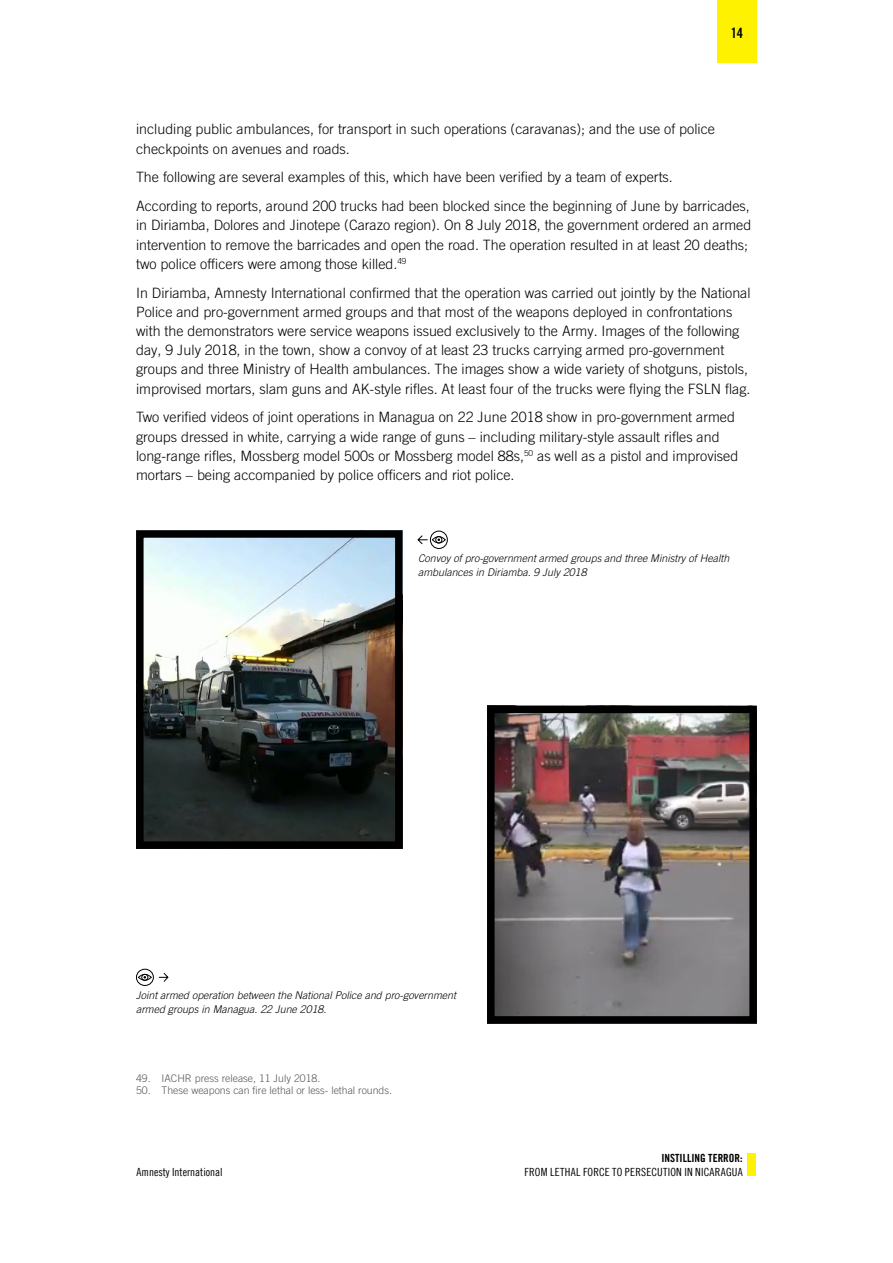
<style>
.page{position:relative;width:893px;height:1263px;background:#fff}
.page>*{position:absolute;margin:0;border:0;box-sizing:border-box;transform-origin:0 0}
.t1{font:300 14.25px/19.2px "Amnesty Trade Gothic";color:#000}
.t2{font:14.25px "Amnesty Trade Gothic Bd Cn 20";color:#000}
.t3{font:11.25px "Amnesty Trade Gothic Cn 18";letter-spacing:.015em;color:#000}
.t4{font:11.25px "Amnesty Trade Gothic Bd Cn 20";color:#000}
.t5{font:italic 300 10.65px/14.4px "Amnesty Trade Gothic";color:#000}
.t6{font:300 10.5px "Amnesty Trade Gothic";color:#58585b}
</style>
<div class="page">
<div style="left:717px;top:0;width:40px;height:63px;background:#fff200"></div>
<div style="left:748px;top:1153px;width:8px;height:22px;background:#fff200"></div>
<img style="left:145px;top:539px;width:249px;height:301px">
<div style="left:136px;top:530px;width:267px;height:319px;border:8px solid #000"></div>
<svg style="left:417px;top:535px;width:11px;height:10px"></svg>
<div style="left:435px;top:536px;width:7px;height:7px;border:1px solid #000;border-radius:50%"></div>
<div style="left:432px;top:536px;width:14px;height:7px;border:1px solid #000;border-radius:50%"></div>
<div style="left:430px;top:531px;width:18px;height:18px;border:1px solid #000;border-radius:50%"></div>
<img style="left:496px;top:715px;width:252px;height:300px">
<div style="left:487px;top:706px;width:270px;height:318px;border:8px solid #000"></div>
<svg style="left:158px;top:973px;width:11px;height:9px"></svg>
<div style="left:141px;top:974px;width:7px;height:6px;border:1px solid #000;border-radius:50%"></div>
<div style="left:138px;top:974px;width:14px;height:7px;border:1px solid #000;border-radius:50%"></div>
<div style="left:136px;top:969px;width:18px;height:17px;border:1px solid #000;border-radius:50%"></div>
<p class="t2" style="left:731px;top:25px;width:14px">14</p>
<p class="t1" style="left:136px;top:120px;width:580px">including public ambulances, for transport in such operations (caravanas); and the use of police checkpoints on avenues and roads.</p>
<p class="t1" style="left:136px;top:163px;width:615px;line-height:28.8px">The following are several examples of this, which have been verified by a team of experts.<br>According to reports, around 200 trucks had been blocked since the beginning of June by barricades,</p>
<p class="t1" style="left:136px;top:216px;width:617px">in Diriamba, Dolores and Jinotepe (Carazo region). On 8 July 2018, the government ordered an armed intervention to remove the barricades and open the road. The operation resulted in at least 20 deaths; two police officers were among those killed.<sup>49</sup></p>
<p class="t1" style="left:136px;top:283px;width:616px">In Diriamba, Amnesty International confirmed that the operation was carried out jointly by the National Police and pro-government armed groups and that most of the weapons deployed in confrontations with the demonstrators were service weapons issued exclusively to the Army. Images of the following day, 9 July 2018, in the town, show a convoy of at least 23 trucks carrying armed pro-government groups and three Ministry of Health ambulances. The images show a wide variety of shotguns, pistols, improvised mortars, slam guns and AK-style rifles. At least four of the trucks were flying the FSLN flag.</p>
<p class="t1" style="left:136px;top:408px;width:604px">Two verified videos of joint operations in Managua on 22 June 2018 show in pro-government armed groups dressed in white, carrying a wide range of guns – including military-style assault rifles and long-range rifles, Mossberg model 500s or Mossberg model 88s,<sup>50</sup> as well as a pistol and improvised mortars – being accompanied by police officers and riot police.</p>
<p class="t5" style="left:418px;top:550px;width:313px">Convoy of pro-government armed groups and three Ministry of Health ambulances in Diriamba. 9 July 2018</p>
<p class="t5" style="left:136px;top:987px;width:321px">Joint armed operation between the National Police and pro-government armed groups in Managua. 22 June 2018.</p>
<p class="t6" style="left:136px;top:1072px;width:186px">49. IACHR press release, 11 July 2018.</p>
<p class="t6" style="left:136px;top:1084px;width:257px">50. These weapons can fire lethal or less- lethal rounds.</p>
<p class="t4" style="left:661px;top:1151px;width:83px">INSTILLING TERROR:</p>
<p class="t3" style="left:137px;top:1165px;width:88px">Amnesty International</p>
<p class="t3" style="left:524px;top:1165px;width:220px">FROM LETHAL FORCE TO PERSECUTION IN NICARAGUA</p>
</div>
